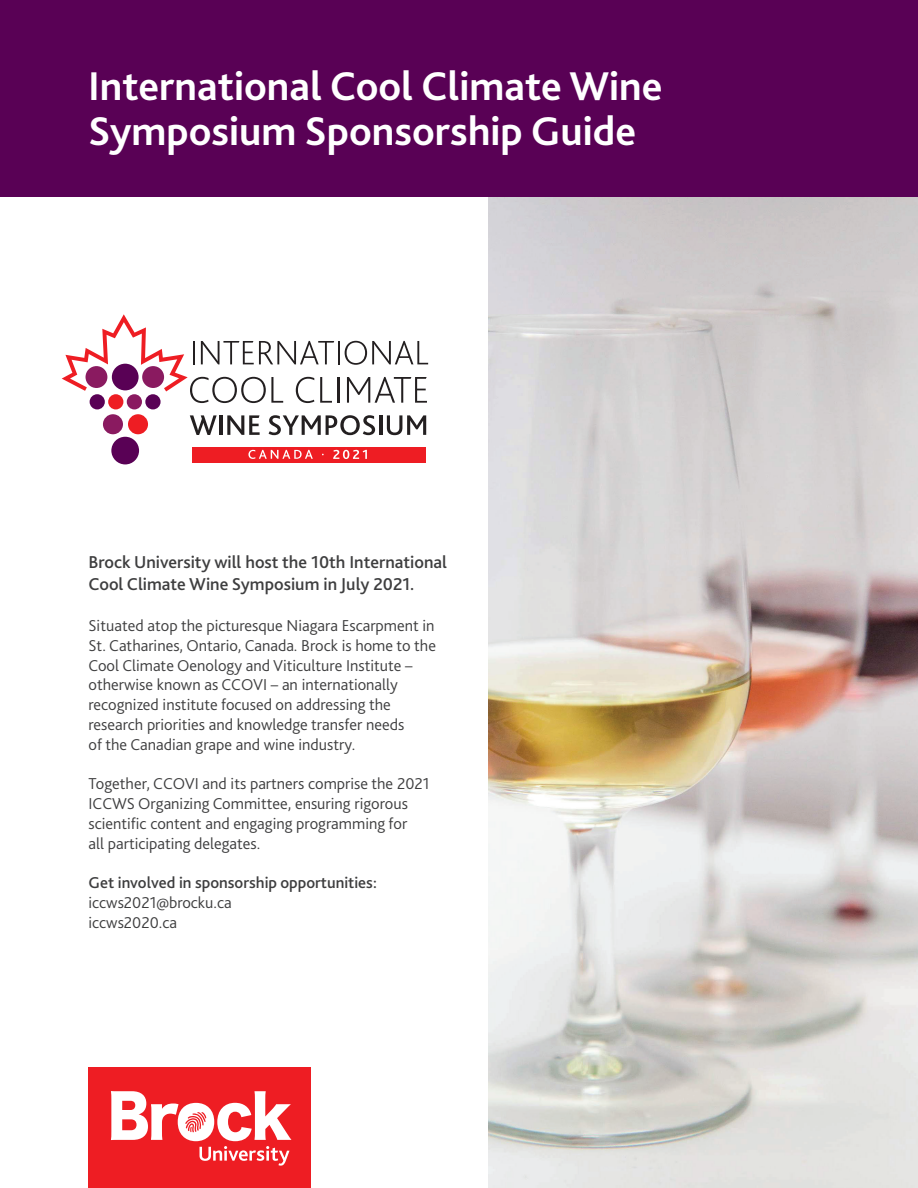
<style>
.page{position:relative;width:918px;height:1188px;background:#fff}
.page>*{position:absolute;margin:0;border:0;box-sizing:border-box;transform-origin:0 0}
.t1{font:700 42px/45px "Bliss 2";color:#fff}
.t2{font:500 18px/21.6px "Bliss 2";color:#3e3e3f}
.t3{font:300 16.5px/19.8px "Bliss 2";color:#3e3e3f}
.t4{font:500 16.5px "Bliss 2";color:#3e3e3f}
</style>
<div class="page">
<img style="left:488px;top:196px;width:430px;height:992px">
<div style="left:0;top:0;width:918px;height:196px;background:#590155"></div>
<div style="left:103px;top:414px;width:20px;height:20px;background:#8a1a60;border-radius:50%"></div>
<div style="left:111px;top:437px;width:28px;height:27px;background:#590155;border-radius:50%"></div>
<div style="left:128px;top:414px;width:20px;height:20px;background:#ee1d23;border-radius:50%"></div>
<div style="left:90px;top:394px;width:15px;height:15px;background:#590155;border-radius:50%"></div>
<div style="left:108px;top:394px;width:15px;height:15px;background:#ee1d23;border-radius:50%"></div>
<div style="left:127px;top:394px;width:15px;height:15px;background:#8a1a60;border-radius:50%"></div>
<div style="left:145px;top:394px;width:16px;height:15px;background:#590155;border-radius:50%"></div>
<div style="left:192px;top:447px;width:234px;height:15px;background:#ee1d23"></div>
<hr style="left:338px;top:341px;width:2px;height:23px;background:#231f20">
<svg style="left:345px;top:341px;width:83px;height:24px"></svg>
<svg style="left:62px;top:314px;width:272px;height:89px"></svg>
<hr style="left:337px;top:377px;width:2px;height:26px;background:#231f20">
<svg style="left:347px;top:377px;width:80px;height:26px"></svg>
<svg style="left:190px;top:415px;width:27px;height:20px"></svg>
<hr style="left:219px;top:415px;width:3px;height:20px;background:#231f20">
<svg style="left:227px;top:415px;width:33px;height:20px"></svg>
<svg style="left:269px;top:415px;width:106px;height:20px"></svg>
<hr style="left:379px;top:415px;width:3px;height:20px;background:#231f20">
<svg style="left:387px;top:415px;width:39px;height:20px"></svg>
<svg style="left:248px;top:450px;width:76px;height:9px"></svg>
<svg style="left:333px;top:450px;width:34px;height:9px"></svg>
<div style="left:88px;top:1068px;width:222px;height:120px;background:#ee1d23"></div>
<svg style="left:111px;top:1091px;width:180px;height:75px"></svg>
<h1 class="t1" style="left:88px;top:63px;width:576px">International Cool Climate Wine<br>Symposium Sponsorship Guide</h1>
<p class="t2" style="left:89px;top:551px;width:360px">Brock University will host the 10th International<br>Cool Climate Wine Symposium in July 2021.</p>
<p class="t3" style="left:89px;top:615px;width:349px">Situated atop the picturesque Niagara Escarpment in St. Catharines, Ontario, Canada. Brock is home to the Cool Climate Oenology and Viticulture Institute – otherwise known as CCOVI – an internationally recognized institute focused on addressing the research priorities and knowledge transfer needs<br>of the Canadian grape and wine industry.</p>
<p class="t3" style="left:89px;top:774px;width:342px">Together, CCOVI and its partners comprise the 2021<br>ICCWS Organizing Committee, ensuring rigorous scientific content and engaging programming for<br>all participating delegates.</p>
<p class="t4" style="left:89px;top:873px;width:290px">Get involved in sponsorship opportunities:</p>
<p class="t3" style="left:89px;top:892px;width:145px">iccws2021@brocku.ca iccws2020.ca</p>
</div>
